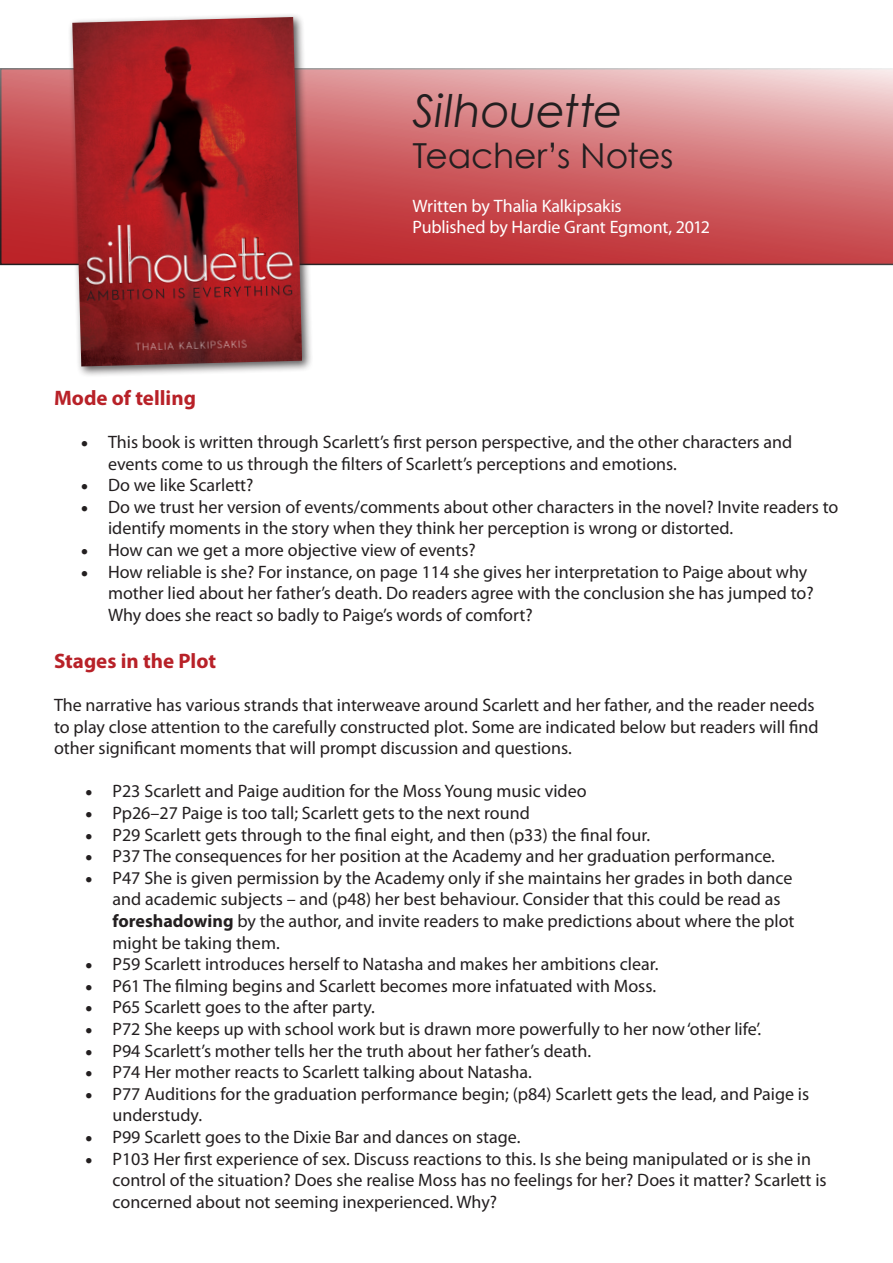
<style>
.page{position:relative;width:893px;height:1263px;background:#fff}
.page>*{position:absolute;margin:0;border:0;box-sizing:border-box;transform-origin:0 0}
.t1{font:italic 45px "Century Gothic";letter-spacing:-.005em;color:#231f20}
.t2{font:34.5px "Century Gothic";letter-spacing:-.01em;color:#231f20}
.t3{font:700 21px "Myriad Pro";color:#b82128}
.t4{font:18px/21.6px "Myriad Pro";color:#231f20}
.t5{font:18px "Myriad Pro";letter-spacing:-.01em;color:#fff}
.s1{font-weight:700}
</style>
<div class="page">
<svg style="left:0;top:68px;width:893px;height:197px;background:#d06b6e"></svg>
<div style="left:68px;top:12px;width:245px;height:365px;background:#231f20;opacity:.75"></div>
<img style="left:72px;top:17px;width:230px;height:349px">
<p class="t1" style="left:412px;top:79px;width:212px">Silhouette</p>
<p class="t2" style="left:412px;top:132px;width:263px">Teacher’s Notes</p>
<p class="t5" style="left:412px;top:194px;width:211px">Written by Thalia Kalkipsakis</p>
<p class="t5" style="left:412px;top:216px;width:299px">Published by Hardie Grant Egmont, 2012</p>
<p class="t3" style="left:54px;top:384px;width:143px">Mode of telling</p>
<p class="t4" style="left:108px;top:431px;width:686px;text-indent:-27px">• This book is written through Scarlett’s first person perspective, and the other characters and events come to us through the filters of Scarlett’s perceptions and emotions.</p>
<p class="t4" style="left:81px;top:474px;width:174px">• Do we like Scarlett?</p>
<p class="t4" style="left:108px;top:496px;width:732px;text-indent:-27px">• Do we trust her version of events/comments about other characters in the novel? Invite readers to identify moments in the story when they think her perception is wrong or distorted.</p>
<p class="t4" style="left:81px;top:539px;width:396px">• How can we get a more objective view of events?</p>
<p class="t4" style="left:108px;top:560px;width:707px;text-indent:-27px">• How reliable is she? For instance, on page 114 she gives her interpretation to Paige about why mother lied about her father’s death. Do readers agree with the conclusion she has jumped to?<br>Why does she react so badly to Paige’s words of comfort?</p>
<p class="t3" style="left:54px;top:647px;width:164px">Stages in the Plot</p>
<p class="t4" style="left:54px;top:694px;width:766px">The narrative has various strands that interweave around Scarlett and her father, and the reader needs to play close attention to the carefully constructed plot. Some are indicated below but readers will find other significant moments that will prompt discussion and questions.</p>
<p class="t4" style="left:86px;top:780px;width:503px">• P23 Scarlett and Paige audition for the Moss Young music video</p>
<p class="t4" style="left:86px;top:802px;width:446px">• Pp26–27 Paige is too tall; Scarlett gets to the next round</p>
<p class="t4" style="left:86px;top:823px;width:566px">• P29 Scarlett gets through to the final eight, and then (p33) the final four.</p>
<p class="t4" style="left:86px;top:845px;width:691px">• P37 The consequences for her position at the Academy and her graduation performance.</p>
<p class="t4" style="left:112px;top:866px;width:684px;text-indent:-27px">• P47 She is given permission by the Academy only if she maintains her grades in both dance and academic subjects – and (p48) her best behaviour. Consider that this could be read as <span class="s1">foreshadowing</span> by the author, and invite readers to make predictions about where the plot might be taking them.</p>
<p class="t4" style="left:86px;top:953px;width:575px">• P59 Scarlett introduces herself to Natasha and makes her ambitions clear.</p>
<p class="t4" style="left:86px;top:974px;width:572px">• P61 The filming begins and Scarlett becomes more infatuated with Moss.</p>
<p class="t4" style="left:86px;top:996px;width:291px">• P65 Scarlett goes to the after party.</p>
<p class="t4" style="left:86px;top:1018px;width:677px">• P72 She keeps up with school work but is drawn more powerfully to her now ‘other life’.</p>
<p class="t4" style="left:86px;top:1039px;width:507px">• P94 Scarlett’s mother tells her the truth about her father’s death.</p>
<p class="t4" style="left:86px;top:1061px;width:448px">• P74 Her mother reacts to Scarlett talking about Natasha.</p>
<p class="t4" style="left:112px;top:1082px;width:698px;text-indent:-27px">• P77 Auditions for the graduation performance begin; (p84) Scarlett gets the lead, and Paige is understudy.</p>
<p class="t4" style="left:86px;top:1126px;width:436px">• P99 Scarlett goes to the Dixie Bar and dances on stage.</p>
<p class="t4" style="left:112px;top:1147px;width:716px;text-indent:-27px">• P103 Her first experience of sex. Discuss reactions to this. Is she being manipulated or is she in control of the situation? Does she realise Moss has no feelings for her? Does it matter? Scarlett is concerned about not seeming inexperienced. Why?</p>
</div>
